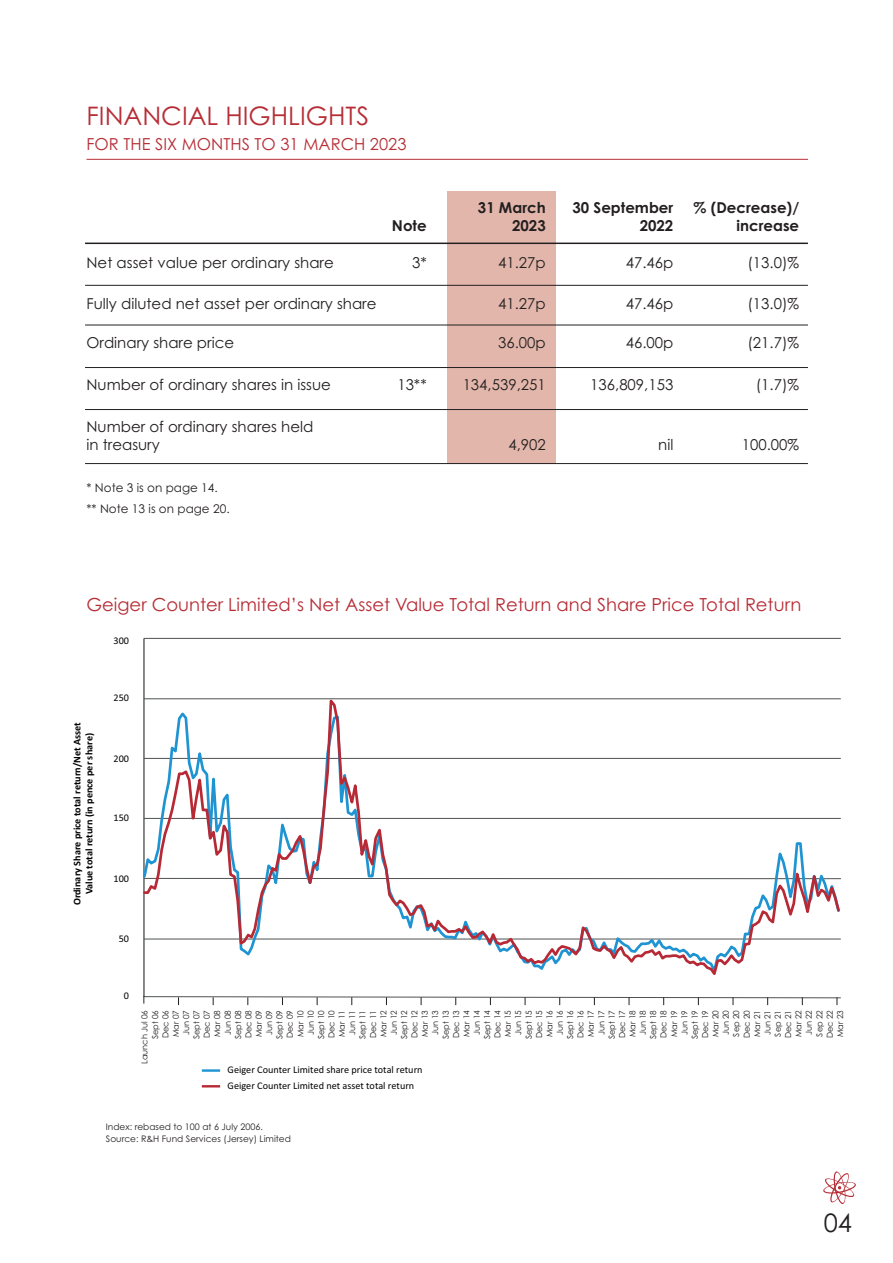
<style>
.page{position:relative;width:893px;height:1263px;background:#fff}
.page>*{position:absolute;margin:0;border:0;box-sizing:border-box;transform-origin:0 0}
.t1{font:25.5px "Century Gothic";color:#b72d36}
.t2{font:25.5px "Century Gothic";color:#231f20}
.t3{font:18px "Century Gothic";color:#b72d36}
.t4{font:16.5px "Century Gothic";color:#b72d36}
.t5{font:15px/18px "Century Gothic";color:#231f20}
.t6{font:700 15px "Century Gothic";color:#231f20}
.t7{font:12px/21px "Century Gothic";color:#231f20}
.t8{font:10.2px/15.6px "Calibri";color:#000001}
.t9{font:700 10.2px/12px "Calibri";color:#000001;text-align:center}
.t10{font:9px/12px "Century Gothic";color:#231f20}
.t11{font:8.25px/10.4px "Century Gothic";color:#231f20;text-align:right}
</style>
<div class="page">
<hr style="left:144px;top:638px;width:1px;height:359px;background:#101315">
<hr style="left:144px;top:638px;width:697px;height:1px;background:#4f5252">
<hr style="left:202px;top:1069px;width:18px;height:3px;background:#1f94d2">
<svg style="left:202px;top:1085px;width:18px;height:2px"></svg>
<svg style="left:144px;top:694px;width:697px;height:286px"></svg>
<svg style="left:823px;top:1171px;width:33px;height:33px"></svg>
<div style="left:448px;top:191px;width:108px;height:273px;background:#e2b6ab"></div>
<hr style="left:85px;top:243px;width:723px;height:1px;background:#231f20">
<hr style="left:87px;top:159px;width:721px;height:1px;background:#b72d36">
<hr style="left:85px;top:285px;width:723px;height:1px;background:#231f20">
<hr style="left:85px;top:325px;width:723px;height:1px;background:#231f20">
<hr style="left:85px;top:367px;width:723px;height:1px;background:#231f20">
<hr style="left:85px;top:409px;width:723px;height:1px;background:#231f20">
<hr style="left:85px;top:463px;width:723px;height:1px;background:#231f20">
<svg style="left:143px;top:996px;width:698px;height:9px"></svg>
<h1 class="t1" style="left:87px;top:101px;width:284px">FINANCIAL HIGHLIGHTS</h1>
<h3 class="t4" style="left:87px;top:135px;width:321px">FOR THE SIX MONTHS TO 31 MARCH 2023</h3>
<h3 class="t6" style="left:478px;top:199px;width:69px">31 March</h3>
<h3 class="t6" style="left:573px;top:199px;width:102px">30 September</h3>
<h3 class="t6" style="left:694px;top:199px;width:107px">% (Decrease)/</h3>
<h3 class="t6" style="left:392px;top:217px;width:36px">Note</h3>
<h3 class="t6" style="left:512px;top:217px;width:35px">2023</h3>
<h3 class="t6" style="left:640px;top:217px;width:35px">2022</h3>
<h3 class="t6" style="left:736px;top:217px;width:64px">increase</h3>
<h3 class="t5" style="left:87px;top:254px;width:249px">Net asset value per ordinary share</h3>
<h3 class="t5" style="left:412px;top:254px;width:16px">3*</h3>
<h3 class="t5" style="left:498px;top:254px;width:49px">41.27p</h3>
<h3 class="t5" style="left:626px;top:254px;width:49px">47.46p</h3>
<h3 class="t5" style="left:747px;top:254px;width:53px">(13.0)%</h3>
<h3 class="t5" style="left:87px;top:294px;width:291px">Fully diluted net asset per ordinary share</h3>
<h3 class="t5" style="left:498px;top:294px;width:49px">41.27p</h3>
<h3 class="t5" style="left:626px;top:294px;width:49px">47.46p</h3>
<h3 class="t5" style="left:747px;top:294px;width:53px">(13.0)%</h3>
<h3 class="t5" style="left:87px;top:333px;width:149px">Ordinary share price</h3>
<h3 class="t5" style="left:498px;top:333px;width:49px">36.00p</h3>
<h3 class="t5" style="left:626px;top:333px;width:49px">46.00p</h3>
<h3 class="t5" style="left:747px;top:333px;width:53px">(21.7)%</h3>
<h3 class="t5" style="left:87px;top:375px;width:246px">Number of ordinary shares in issue</h3>
<h3 class="t5" style="left:397px;top:375px;width:31px">13**</h3>
<h3 class="t5" style="left:463px;top:375px;width:85px">134,539,251</h3>
<h3 class="t5" style="left:590px;top:375px;width:85px">136,809,153</h3>
<h3 class="t5" style="left:756px;top:375px;width:45px">(1.7)%</h3>
<h3 class="t5" style="left:87px;top:417px;width:228px">Number of ordinary shares held in treasury</h3>
<h3 class="t5" style="left:508px;top:435px;width:39px">4,902</h3>
<h3 class="t5" style="left:658px;top:435px;width:17px">nil</h3>
<h3 class="t5" style="left:742px;top:435px;width:59px">100.00%</h3>
<h3 class="t7" style="left:87px;top:477px;width:145px">* Note 3 is on page 14. ** Note 13 is on page 20.</h3>
<h2 class="t3" style="left:87px;top:594px;width:716px">Geiger Counter Limited’s Net Asset Value Total Return and Share Price Total Return</h2>
<p class="t8" style="left:114px;top:632px;width:17px">300</p>
<p class="t9" style="left:71px;top:905px;width:185px;rotate:-90deg">Ordinary Share price total return/Net Asset<br>Value total return (in pence per share)</p>
<p class="t8" style="left:114px;top:690px;width:17px">250</p>
<p class="t8" style="left:114px;top:750px;width:17px">200</p>
<p class="t8" style="left:114px;top:809px;width:17px">150</p>
<p class="t8" style="left:114px;top:870px;width:17px">100</p>
<p class="t8" style="left:119px;top:930px;width:12px">50</p>
<p class="t8" style="left:124px;top:987px;width:7px">0</p>
<p class="t11" style="left:140px;top:1064px;width:56px;rotate:-90deg">Launch Jul 06<br>Sept 06<br>Dec 06<br>Mar 07<br>Jun 07<br>Sept 07<br>Dec 07<br>Mar 08<br>Jun 08<br>Sept 08<br>Dec 08<br>Mar 09<br>Jun 09<br>Sept 09<br>Dec 09<br>Mar 10<br>Jun 10<br>Sept 10<br>Dec 10<br>Mar 11<br>Jun 11<br>Sept 11<br>Dec 11<br>Mar 12<br>Jun 12<br>Sept 12<br>Dec 12<br>Mar 13<br>Jun 13<br>Sept 13<br>Dec 13<br>Mar 14<br>Jun 14<br>Sept 14<br>Dec 14<br>Mar 15<br>Jun 15<br>Sept 15<br>Dec 15<br>Mar 16<br>Jun 16<br>Sept 16<br>Dec 16<br>Mar 17<br>Jun 17<br>Sept 17<br>Dec 17<br>Mar 18<br>Jun 18<br>Sept 18<br>Dec 18<br>Mar 19<br>Jun 19<br>Sept 19<br>Dec 19<br>Mar 20<br>Jun 20<br>Sep 20<br>Dec 20<br>Mar 21<br>Jun 21<br>Sep 21<br>Dec 21<br>Mar 22<br>Jun 22<br>Sep 22<br>Dec 22<br>Mar 23</p>
<p class="t8" style="left:228px;top:1061px;width:196px">Geiger Counter Limited share price total return<br>Geiger Counter Limited net asset total return</p>
<p class="t10" style="left:106px;top:1121px;width:186px">Index: rebased to 100 at 6 July 2006.<br>Source: R&amp;H Fund Services (Jersey) Limited</p>
<h1 class="t2" style="left:824px;top:1208px;width:30px">04</h1>
</div>
